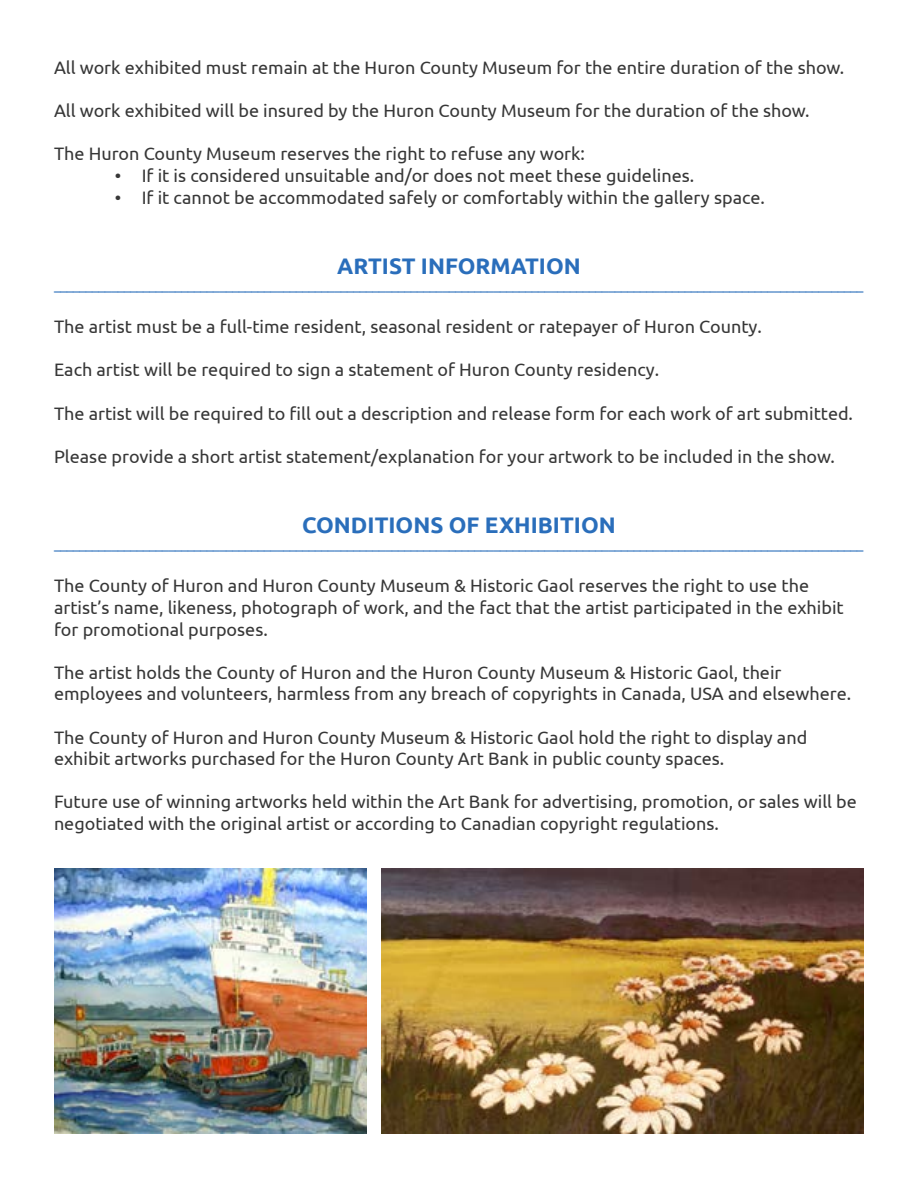
<style>
.page{position:relative;width:918px;height:1188px;background:#fff}
.page>*{position:absolute;margin:0;border:0;box-sizing:border-box;transform-origin:0 0}
.t1{font:700 22.5px "Ubuntu";color:#2a6ebb}
.t2{font:18px/21.6px "Ubuntu";color:#373737}
.t3{font:13.5px "Ubuntu";color:#2a6ebb}
</style>
<div class="page">
<img style="left:54px;top:868px;width:312px;height:266px">
<img style="left:382px;top:868px;width:482px;height:266px">
<p class="t2" style="left:54px;top:56px;width:792px">All work exhibited must remain at the Huron County Museum for the entire duration of the show.</p>
<p class="t2" style="left:54px;top:99px;width:757px">All work exhibited will be insured by the Huron County Museum for the duration of the show.</p>
<p class="t2" style="left:54px;top:143px;width:533px">The Huron County Museum reserves the right to refuse any work:</p>
<p class="t2" style="left:115px;top:164px;width:581px">• If it is considered unsuitable and/or does not meet these guidelines.</p>
<p class="t2" style="left:115px;top:186px;width:652px">• If it cannot be accommodated safely or comfortably within the gallery space.</p>
<p class="t1" style="left:337px;top:252px;width:245px">ARTIST INFORMATION</p>
<p class="t3" style="left:54px;top:277px;width:811px">_______________________________________________________________________________________________________________________________</p>
<p class="t2" style="left:54px;top:315px;width:709px">The artist must be a full-time resident, seasonal resident or ratepayer of Huron County.</p>
<p class="t2" style="left:54px;top:359px;width:607px">Each artist will be required to sign a statement of Huron County residency.</p>
<p class="t2" style="left:54px;top:402px;width:801px">The artist will be required to fill out a description and release form for each work of art submitted.</p>
<p class="t2" style="left:54px;top:445px;width:782px">Please provide a short artist statement/explanation for your artwork to be included in the show.</p>
<p class="t1" style="left:302px;top:511px;width:315px">CONDITIONS OF EXHIBITION</p>
<p class="t3" style="left:54px;top:536px;width:811px">_______________________________________________________________________________________________________________________________</p>
<p class="t2" style="left:54px;top:575px;width:791px">The County of Huron and Huron County Museum &amp; Historic Gaol reserves the right to use the artist’s name, likeness, photograph of work, and the fact that the artist participated in the exhibit for promotional purposes.</p>
<p class="t2" style="left:54px;top:661px;width:799px">The artist holds the County of Huron and the Huron County Museum &amp; Historic Gaol, their employees and volunteers, harmless from any breach of copyrights in Canada, USA and elsewhere.</p>
<p class="t2" style="left:54px;top:726px;width:755px">The County of Huron and Huron County Museum &amp; Historic Gaol hold the right to display and exhibit artworks purchased for the Huron County Art Bank in public county spaces.</p>
<p class="t2" style="left:54px;top:791px;width:804px">Future use of winning artworks held within the Art Bank for advertising, promotion, or sales will be negotiated with the original artist or according to Canadian copyright regulations.</p>
</div>
